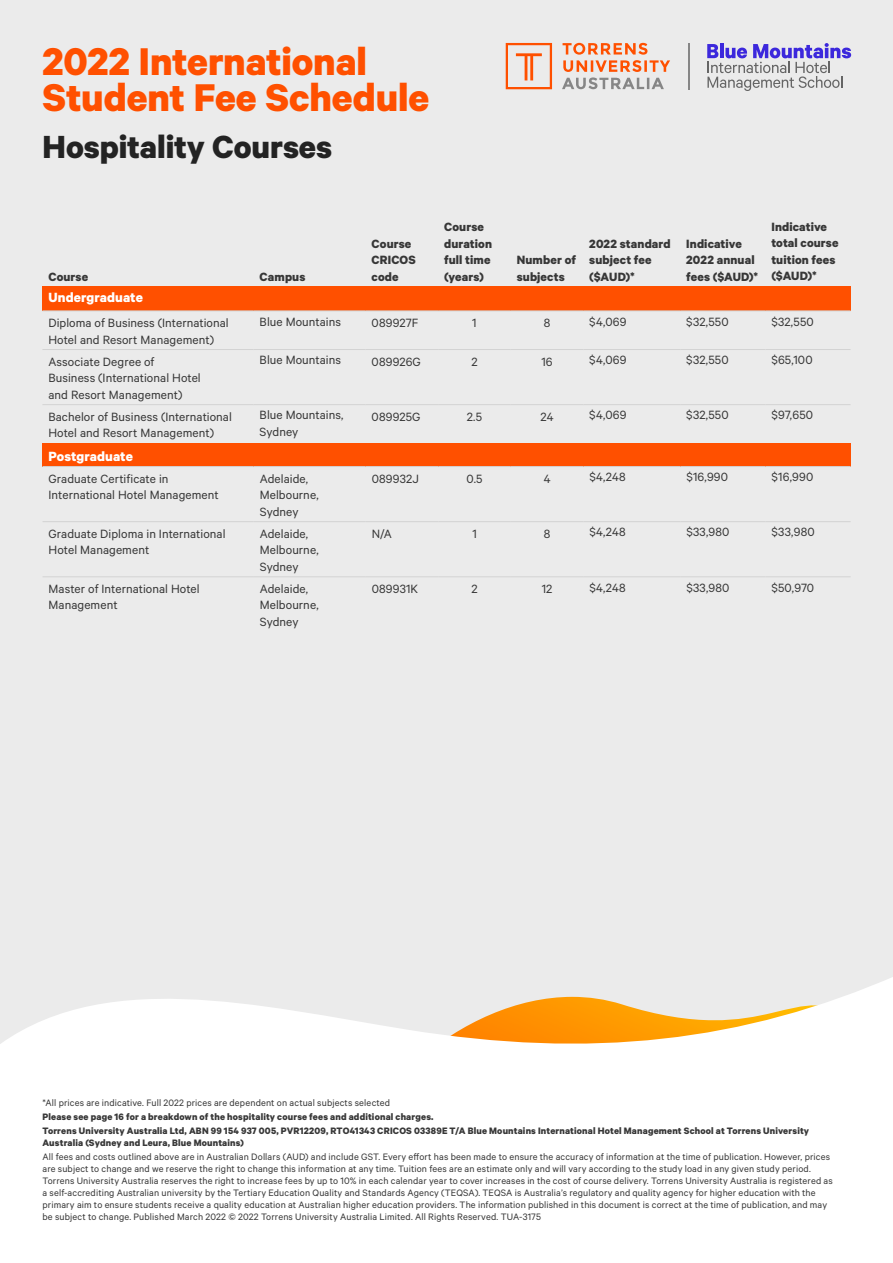
<style>
.page{position:relative;width:893px;height:1263px;background:#ebebeb}
.page>*{position:absolute;margin:0;border:0;box-sizing:border-box;transform-origin:0 0}
.t1{font:700 43.5px/36px "Calibre";letter-spacing:-.005em;color:#ff5000}
.t2{font:700 36px "Calibre";letter-spacing:-.005em;color:#232323}
.t3{font:700 15px "Calibre";letter-spacing:.005em;color:#fff}
.t4{font:13.5px/16.5px "Calibre";letter-spacing:.005em;color:#373737}
.t5{font:700 13.5px/16.5px "Calibre";letter-spacing:.01em;color:#373737}
.t6{font:10.5px/12px "Calibre";letter-spacing:.01em;color:#373737}
.t7{font:700 10.5px/14.1px "Calibre";letter-spacing:.015em;color:#373737}
</style>
<div class="page">
<svg style="left:0;top:977px;width:893px;height:286px;background:#fcf9f3"></svg>
<div style="left:43px;top:443px;width:808px;height:23px;background:#ff5000"></div>
<hr style="left:43px;top:466px;width:211px;height:1px;background:#d3d3d3">
<hr style="left:43px;top:521px;width:211px;height:1px;background:#d3d3d3">
<hr style="left:254px;top:466px;width:112px;height:1px;background:#d3d3d3">
<hr style="left:254px;top:521px;width:112px;height:1px;background:#d3d3d3">
<hr style="left:366px;top:466px;width:72px;height:1px;background:#d3d3d3">
<hr style="left:366px;top:521px;width:72px;height:1px;background:#d3d3d3">
<hr style="left:438px;top:466px;width:73px;height:1px;background:#d3d3d3">
<hr style="left:438px;top:521px;width:73px;height:1px;background:#d3d3d3">
<hr style="left:511px;top:466px;width:72px;height:1px;background:#d3d3d3">
<hr style="left:511px;top:521px;width:72px;height:1px;background:#d3d3d3">
<hr style="left:583px;top:466px;width:97px;height:1px;background:#d3d3d3">
<hr style="left:680px;top:466px;width:85px;height:1px;background:#d3d3d3">
<hr style="left:765px;top:466px;width:86px;height:1px;background:#d3d3d3">
<hr style="left:583px;top:521px;width:97px;height:1px;background:#d3d3d3">
<hr style="left:680px;top:521px;width:85px;height:1px;background:#d3d3d3">
<hr style="left:765px;top:521px;width:86px;height:1px;background:#d3d3d3">
<hr style="left:43px;top:576px;width:211px;height:1px;background:#d3d3d3">
<hr style="left:254px;top:576px;width:112px;height:1px;background:#d3d3d3">
<hr style="left:366px;top:576px;width:72px;height:1px;background:#d3d3d3">
<hr style="left:438px;top:576px;width:73px;height:1px;background:#d3d3d3">
<hr style="left:511px;top:576px;width:72px;height:1px;background:#d3d3d3">
<hr style="left:583px;top:576px;width:97px;height:1px;background:#d3d3d3">
<hr style="left:680px;top:576px;width:85px;height:1px;background:#d3d3d3">
<hr style="left:765px;top:576px;width:86px;height:1px;background:#d3d3d3">
<svg style="left:506px;top:43px;width:164px;height:46px"></svg>
<svg style="left:707px;top:43px;width:144px;height:48px"></svg>
<hr style="left:688px;top:43px;width:2px;height:46px;background:#868686">
<div style="left:42px;top:286px;width:808px;height:25px;background:#ff5000"></div>
<hr style="left:42px;top:310px;width:212px;height:1px;background:#d3d3d3">
<hr style="left:254px;top:310px;width:112px;height:1px;background:#d3d3d3">
<hr style="left:366px;top:310px;width:72px;height:1px;background:#d3d3d3">
<hr style="left:438px;top:310px;width:73px;height:1px;background:#d3d3d3">
<hr style="left:511px;top:310px;width:72px;height:1px;background:#d3d3d3">
<hr style="left:583px;top:310px;width:97px;height:1px;background:#d3d3d3">
<hr style="left:680px;top:310px;width:85px;height:1px;background:#d3d3d3">
<hr style="left:765px;top:310px;width:86px;height:1px;background:#d3d3d3">
<hr style="left:42px;top:349px;width:212px;height:1px;background:#d3d3d3">
<hr style="left:254px;top:349px;width:112px;height:1px;background:#d3d3d3">
<hr style="left:366px;top:349px;width:72px;height:1px;background:#d3d3d3">
<hr style="left:438px;top:349px;width:73px;height:1px;background:#d3d3d3">
<hr style="left:511px;top:349px;width:72px;height:1px;background:#d3d3d3">
<hr style="left:583px;top:349px;width:97px;height:1px;background:#d3d3d3">
<hr style="left:680px;top:349px;width:85px;height:1px;background:#d3d3d3">
<hr style="left:765px;top:349px;width:86px;height:1px;background:#d3d3d3">
<hr style="left:42px;top:404px;width:212px;height:1px;background:#d3d3d3">
<hr style="left:254px;top:404px;width:112px;height:1px;background:#d3d3d3">
<hr style="left:366px;top:404px;width:72px;height:1px;background:#d3d3d3">
<hr style="left:438px;top:404px;width:73px;height:1px;background:#d3d3d3">
<hr style="left:511px;top:404px;width:72px;height:1px;background:#d3d3d3">
<hr style="left:583px;top:404px;width:97px;height:1px;background:#d3d3d3">
<hr style="left:680px;top:404px;width:85px;height:1px;background:#d3d3d3">
<hr style="left:765px;top:404px;width:86px;height:1px;background:#d3d3d3">
<h1 class="t1" style="left:43px;top:42px;width:388px">2022 International<br>Student Fee Schedule</h1>
<h2 class="t2" style="left:43px;top:125px;width:291px">Hospitality Courses</h2>
<p class="t5" style="left:48px;top:268px;width:41px">Course</p>
<p class="t5" style="left:260px;top:268px;width:47px">Campus</p>
<p class="t5" style="left:372px;top:235px;width:46px">Course<br>CRICOS code</p>
<p class="t5" style="left:444px;top:218px;width:49px">Course duration full time (years)</p>
<p class="t5" style="left:517px;top:251px;width:61px">Number of subjects</p>
<p class="t5" style="left:589px;top:235px;width:83px">2022 standard subject fee ($AUD)*</p>
<p class="t5" style="left:686px;top:235px;width:74px">Indicative<br>2022 annual fees ($AUD)*</p>
<p class="t5" style="left:771px;top:218px;width:69px">Indicative total course tuition fees ($AUD)*</p>
<h3 class="t3" style="left:48px;top:288px;width:96px">Undergraduate</h3>
<p class="t4" style="left:48px;top:314px;width:182px">Diploma of Business (International<br>Hotel and Resort Management)</p>
<p class="t4" style="left:260px;top:313px;width:83px">Blue Mountains</p>
<p class="t4" style="left:372px;top:314px;width:48px">089927F</p>
<p class="t4" style="left:472px;top:314px;width:6px">1</p>
<p class="t4" style="left:544px;top:314px;width:8px">8</p>
<p class="t4" style="left:589px;top:313px;width:39px">$4,069</p>
<p class="t4" style="left:686px;top:313px;width:44px">$32,550</p>
<p class="t4" style="left:771px;top:313px;width:44px">$32,550</p>
<p class="t4" style="left:48px;top:353px;width:154px">Associate Degree of<br>Business (International Hotel and Resort Management)</p>
<p class="t4" style="left:260px;top:351px;width:83px">Blue Mountains</p>
<p class="t4" style="left:372px;top:353px;width:51px">089926G</p>
<p class="t4" style="left:471px;top:353px;width:8px">2</p>
<p class="t4" style="left:541px;top:353px;width:13px">16</p>
<p class="t4" style="left:589px;top:351px;width:39px">$4,069</p>
<p class="t4" style="left:686px;top:351px;width:44px">$32,550</p>
<p class="t4" style="left:771px;top:351px;width:43px">$65,100</p>
<p class="t4" style="left:48px;top:408px;width:185px">Bachelor of Business (International<br>Hotel and Resort Management)</p>
<p class="t4" style="left:260px;top:406px;width:86px">Blue Mountains,<br>Sydney</p>
<p class="t4" style="left:372px;top:408px;width:50px">089925G</p>
<p class="t4" style="left:467px;top:408px;width:17px">2.5</p>
<p class="t4" style="left:540px;top:408px;width:15px">24</p>
<p class="t4" style="left:589px;top:406px;width:39px">$4,069</p>
<p class="t4" style="left:686px;top:406px;width:44px">$32,550</p>
<p class="t4" style="left:771px;top:406px;width:43px">$97,650</p>
<h3 class="t3" style="left:49px;top:447px;width:86px">Postgraduate</h3>
<p class="t4" style="left:49px;top:470px;width:172px">Graduate Certificate in<br>International Hotel Management</p>
<p class="t4" style="left:260px;top:470px;width:60px">Adelaide,<br>Melbourne,<br>Sydney</p>
<p class="t4" style="left:372px;top:470px;width:49px">089932J</p>
<p class="t4" style="left:466px;top:470px;width:18px">0.5</p>
<p class="t4" style="left:544px;top:470px;width:8px">4</p>
<p class="t4" style="left:589px;top:468px;width:38px">$4,248</p>
<p class="t4" style="left:686px;top:468px;width:43px">$16,990</p>
<p class="t4" style="left:771px;top:468px;width:43px">$16,990</p>
<p class="t4" style="left:49px;top:525px;width:178px">Graduate Diploma in International<br>Hotel Management</p>
<p class="t4" style="left:260px;top:525px;width:60px">Adelaide,<br>Melbourne,<br>Sydney</p>
<p class="t4" style="left:372px;top:525px;width:22px">N/A</p>
<p class="t4" style="left:472px;top:525px;width:6px">1</p>
<p class="t4" style="left:544px;top:525px;width:8px">8</p>
<p class="t4" style="left:589px;top:523px;width:38px">$4,248</p>
<p class="t4" style="left:686px;top:523px;width:45px">$33,980</p>
<p class="t4" style="left:771px;top:523px;width:45px">$33,980</p>
<p class="t4" style="left:49px;top:580px;width:153px">Master of International Hotel<br>Management</p>
<p class="t4" style="left:260px;top:580px;width:60px">Adelaide,<br>Melbourne,<br>Sydney</p>
<p class="t4" style="left:372px;top:580px;width:48px">089931K</p>
<p class="t4" style="left:471px;top:580px;width:8px">2</p>
<p class="t4" style="left:542px;top:580px;width:12px">12</p>
<p class="t4" style="left:589px;top:579px;width:38px">$4,248</p>
<p class="t4" style="left:686px;top:579px;width:45px">$33,980</p>
<p class="t4" style="left:771px;top:579px;width:44px">$50,970</p>
<p class="t6" style="left:43px;top:1096px;width:349px">*All prices are indicative. Full 2022 prices are dependent on actual subjects selected</p>
<p class="t7" style="left:43px;top:1109px;width:768px">Please see page 16 for a breakdown of the hospitality course fees and additional charges.<br>Torrens University Australia Ltd, ABN 99 154 937 005, PVR12209, RTO41343 CRICOS 03389E T/A Blue Mountains International Hotel Management School at Torrens University</p>
<p class="t7" style="left:43px;top:1136px;width:203px">Australia (Sydney and Leura, Blue Mountains)</p>
<p class="t6" style="left:43px;top:1151px;width:792px">All fees and costs outlined above are in Australian Dollars (AUD) and include GST. Every effort has been made to ensure the accuracy of information at the time of publication. However, prices are subject to change and we reserve the right to change this information at any time. Tuition fees are an estimate only and will vary according to the study load in any given study period.<br>Torrens University Australia reserves the right to increase fees by up to 10% in each calendar year to cover increases in the cost of course delivery. Torrens University Australia is registered as a self-accrediting Australian university by the Tertiary Education Quality and Standards Agency (TEQSA). TEQSA is Australia’s regulatory and quality agency for higher education with the primary aim to ensure students receive a quality education at Australian higher education providers. The information published in this document is correct at the time of publication, and may be subject to change. Published March 2022 © 2022 Torrens University Australia Limited. All Rights Reserved. TUA-3175</p>
</div>
